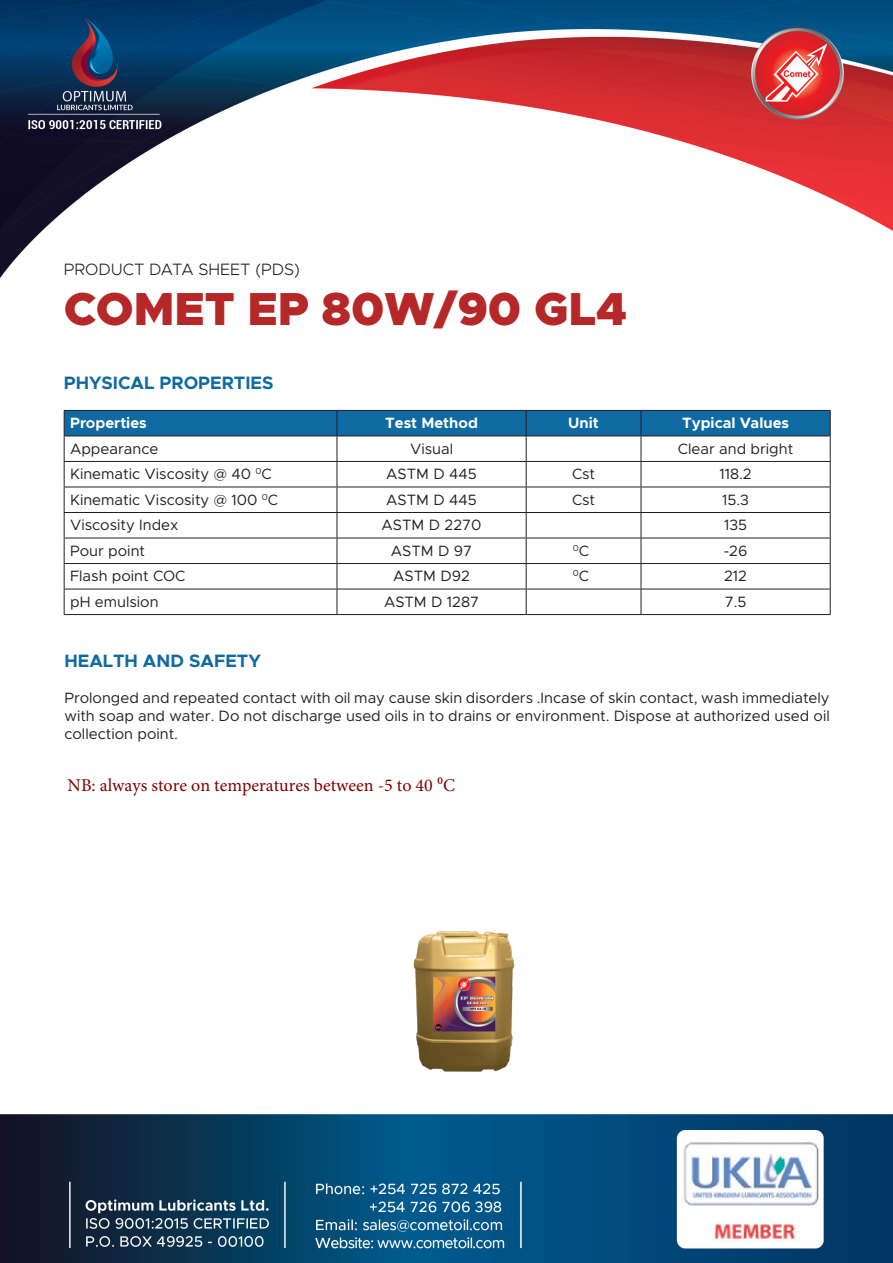
<style>
.page{position:relative;width:893px;height:1263px;background:#fff}
.page>*{position:absolute;margin:0;border:0;box-sizing:border-box;transform-origin:0 0}
.PRODUCT_NAME{font:900 46.5px "Metropolis";color:#b62827}
.t1{font:18px "Minion Pro";color:#800000}
.BODY_TEXT_HEADER{font:700 18px "Metropolis";color:#106aa2}
.PDS{font:300 16.5px "Metropolis";color:#231f20}
.NB{font:15px/18px "Metropolis";color:#231f20;text-align:justify}
.TABLE_VALUES{font:15px "Metropolis";color:#231f20}
.TABLE_PROPERTIES{font:15px "Metropolis";color:#231f20}
.TABLE_VALUES-2{font:700 15px "Metropolis";color:#fff}
.BODY_TEXT{font:15px "Metropolis";color:#231f20}
.BODY_TEXT-2{font:8.7px "Metropolis";color:#231f20}
.s1{font-size:15px}
</style>
<div class="page">
<img style="left:0;top:0;width:893px;height:1263px">
<svg style="left:64px;top:410px;width:767px;height:204px"></svg>
<hr style="left:64px;top:614px;width:273px;height:1px;background:#231f20">
<hr style="left:337px;top:614px;width:189px;height:1px;background:#231f20">
<hr style="left:526px;top:614px;width:115px;height:1px;background:#231f20">
<hr style="left:641px;top:614px;width:190px;height:1px;background:#231f20">
<img style="left:394px;top:929px;width:144px;height:144px">
<p class="PDS" style="left:64px;top:259px;width:238px">PRODUCT DATA SHEET (PDS)</p>
<p class="PRODUCT_NAME" style="left:64px;top:279px;width:565px">COMET EP 80W/90 GL4</p>
<p class="BODY_TEXT_HEADER" style="left:64px;top:371px;width:211px">PHYSICAL PROPERTIES</p>
<p class="TABLE_VALUES-2" style="left:70px;top:414px;width:78px">Properties</p>
<p class="TABLE_VALUES-2" style="left:385px;top:414px;width:94px">Test Method</p>
<p class="TABLE_VALUES-2" style="left:568px;top:414px;width:32px">Unit</p>
<p class="TABLE_VALUES-2" style="left:682px;top:414px;width:108px">Typical Values</p>
<p class="TABLE_PROPERTIES" style="left:70px;top:439px;width:90px">Appearance</p>
<p class="TABLE_VALUES" style="left:410px;top:439px;width:45px">Visual</p>
<p class="TABLE_VALUES" style="left:678px;top:439px;width:117px">Clear and bright</p>
<p class="BODY_TEXT" style="left:70px;top:465px;width:203px">Kinematic Viscosity @ 40 <sup>0</sup>C</p>
<p class="TABLE_VALUES" style="left:386px;top:465px;width:92px">ASTM D 445</p>
<p class="TABLE_VALUES" style="left:572px;top:465px;width:25px">Cst</p>
<p class="TABLE_VALUES" style="left:719px;top:465px;width:34px">118.2</p>
<p class="TABLE_PROPERTIES" style="left:70px;top:490px;width:209px">Kinematic Viscosity @ 100 <sup>0</sup>C</p>
<p class="TABLE_VALUES" style="left:386px;top:490px;width:92px">ASTM D 445</p>
<p class="TABLE_VALUES" style="left:572px;top:490px;width:25px">Cst</p>
<p class="TABLE_VALUES" style="left:722px;top:490px;width:28px">15.3</p>
<p class="TABLE_PROPERTIES" style="left:70px;top:516px;width:110px">Viscosity Index</p>
<p class="TABLE_VALUES" style="left:382px;top:516px;width:101px">ASTM D 2270</p>
<p class="TABLE_VALUES" style="left:724px;top:516px;width:25px">135</p>
<p class="TABLE_PROPERTIES" style="left:70px;top:541px;width:76px">Pour point</p>
<p class="TABLE_VALUES" style="left:391px;top:541px;width:83px">ASTM D 97</p>
<p class="BODY_TEXT-2" style="left:573px;top:542px;width:18px">0<span class="s1">C</span></p>
<p class="TABLE_VALUES" style="left:724px;top:541px;width:25px">-26</p>
<p class="TABLE_PROPERTIES" style="left:70px;top:567px;width:117px">Flash point COC</p>
<p class="TABLE_VALUES" style="left:393px;top:567px;width:78px">ASTM D92</p>
<p class="BODY_TEXT-2" style="left:573px;top:568px;width:18px">0<span class="s1">C</span></p>
<p class="TABLE_VALUES" style="left:724px;top:567px;width:24px">212</p>
<p class="TABLE_PROPERTIES" style="left:70px;top:592px;width:90px">pH emulsion</p>
<p class="TABLE_VALUES" style="left:384px;top:592px;width:97px">ASTM D 1287</p>
<p class="TABLE_VALUES" style="left:725px;top:592px;width:23px">7.5</p>
<p class="BODY_TEXT_HEADER" style="left:65px;top:649px;width:198px">HEALTH AND SAFETY</p>
<p class="NB" style="left:65px;top:689px;width:767px">Prolonged and repeated contact with oil may cause skin disorders .Incase of skin contact, wash immediately with soap and water. Do not discharge used oils in to drains or environment. Dispose at authorized used oil collection point.</p>
<p class="t1" style="left:68px;top:773px;width:389px">NB: always store on temperatures between -5 to 40 ⁰C</p>
</div>
